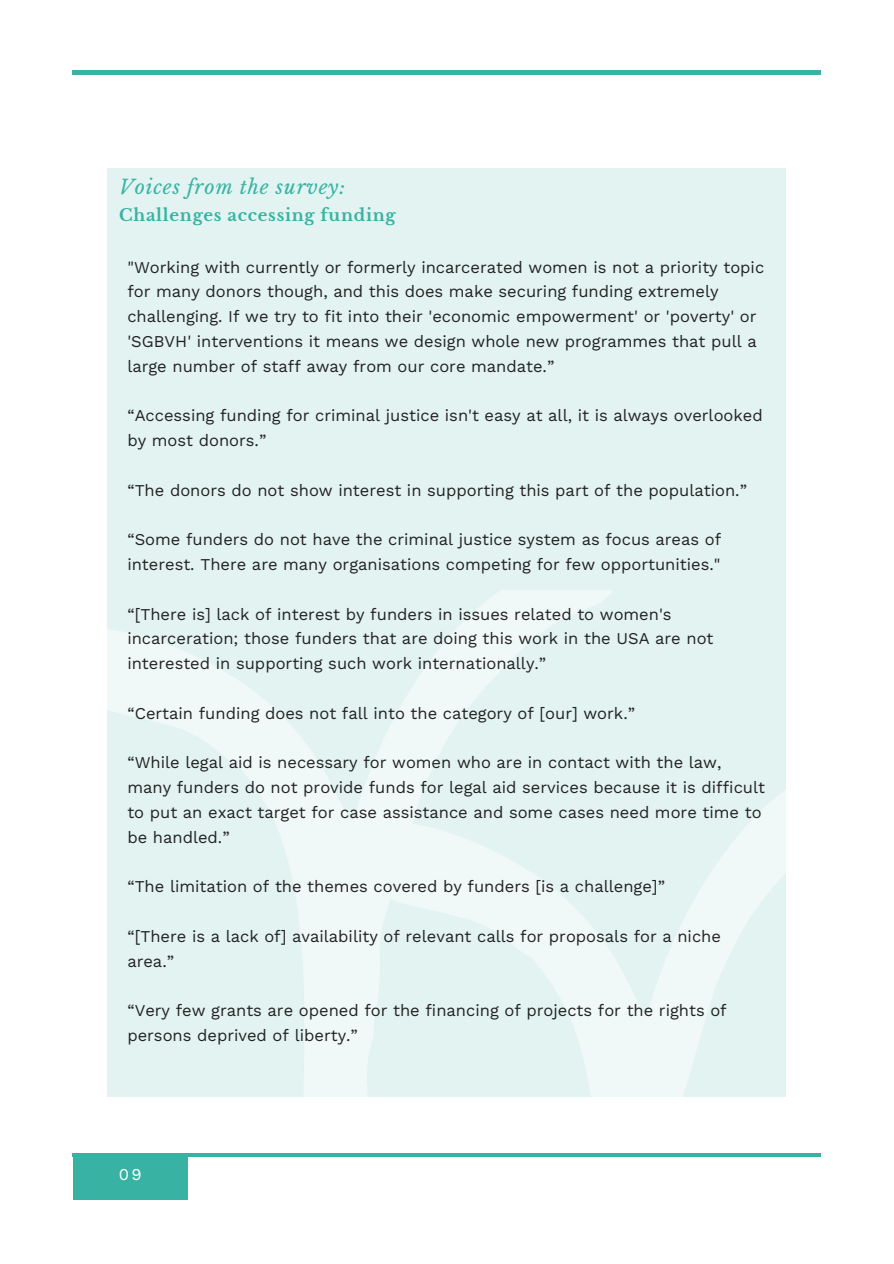
<style>
.page{position:relative;width:894px;height:1264px;background:#fff}
.page>*{position:absolute;margin:0;border:0;box-sizing:border-box;transform-origin:0 0}
.t1{font:italic 19.5px "Libre Baskerville";letter-spacing:.045em;color:#38b2a3}
.t2{font:16.5px/24.8px "Work Sans";color:#222}
.t3{font:700 16.5px "Libre Baskerville";letter-spacing:.045em;color:#38b2a3}
.t4{font:16.5px "Work Sans";color:#fff}
</style>
<div class="page">
<div style="left:107px;top:168px;width:678px;height:928px;background:#e2f3f1"></div>
<img style="left:107px;top:590px;width:679px;height:507px">
<hr style="left:72px;top:71px;width:748px;height:3px;background:#38b2a3">
<div style="left:72px;top:1153px;width:115px;height:46px;background:#38b2a3"></div>
<hr style="left:72px;top:1153px;width:748px;height:3px;background:#38b2a3">
<p class="t1" style="left:119px;top:175px;width:228px">Voices from the survey:</p>
<p class="t3" style="left:119px;top:205px;width:278px">Challenges accessing funding</p>
<p class="t2" style="left:127px;top:254px;width:638px">"Working with currently or formerly incarcerated women is not a priority topic for many donors though, and this does make securing funding extremely challenging. If we try to fit into their 'economic empowerment' or 'poverty' or 'SGBVH' interventions it means we design whole new programmes that pull a large number of staff away from our core mandate.”</p>
<p class="t2" style="left:127px;top:403px;width:636px">“Accessing funding for criminal justice isn't easy at all, it is always overlooked by most donors.”</p>
<p class="t2" style="left:127px;top:477px;width:621px">“The donors do not show interest in supporting this part of the population.”</p>
<p class="t2" style="left:127px;top:527px;width:595px">“Some funders do not have the criminal justice system as focus areas of interest. There are many organisations competing for few opportunities."</p>
<p class="t2" style="left:127px;top:601px;width:587px">“[There is] lack of interest by funders in issues related to women's incarceration; those funders that are doing this work in the USA are not interested in supporting such work internationally.”</p>
<p class="t2" style="left:127px;top:700px;width:509px">“Certain funding does not fall into the category of [our] work.”</p>
<p class="t2" style="left:127px;top:750px;width:639px">“While legal aid is necessary for women who are in contact with the law, many funders do not provide funds for legal aid services because it is difficult to put an exact target for case assistance and some cases need more time to be handled.”</p>
<p class="t2" style="left:127px;top:874px;width:539px">“The limitation of the themes covered by funders [is a challenge]”</p>
<p class="t2" style="left:127px;top:923px;width:595px">“[There is a lack of] availability of relevant calls for proposals for a niche area.”</p>
<p class="t2" style="left:127px;top:998px;width:600px">“Very few grants are opened for the financing of projects for the rights of persons deprived of liberty.”</p>
<p class="t4" style="left:119px;top:1164px;width:24px">09</p>
</div>
